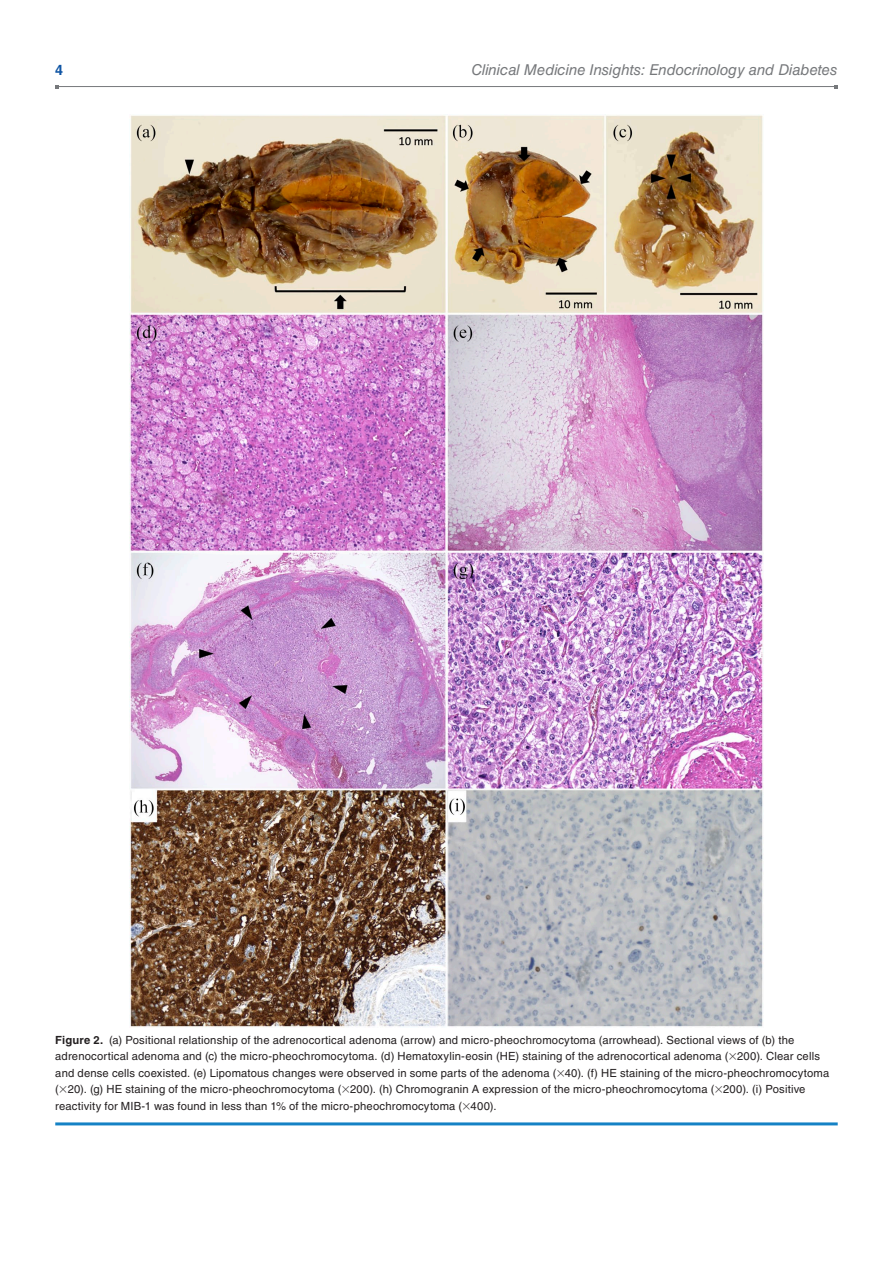
<style>
.page{position:relative;width:893px;height:1263px;background:#fff}
.page>*{position:absolute;margin:0;border:0;box-sizing:border-box;transform-origin:0 0}
.t1{font:italic 15px "Helvetica LT Std";letter-spacing:-.005em;color:#76787b}
.t2{font:700 14.25px "Helvetica LT Std";color:#1055a4}
.t3{font:11.25px/16.5px "Helvetica LT Std";letter-spacing:.015em;color:#231f20}
.s1{font-weight:700}
</style>
<div class="page">
<hr style="left:57px;top:86px;width:779px;height:1px;background:#76787b">
<hr style="left:55px;top:1122px;width:783px;height:3px;background:#1582c5">
<img style="left:130px;top:115px;width:633px;height:912px">
<p class="t2" style="left:55px;top:61px;width:9px">4</p>
<h1 class="t1" style="left:471px;top:61px;width:368px">Clinical Medicine Insights: Endocrinology and Diabetes</h1>
<p class="t3" style="left:55px;top:1031px;width:775px"><span class="s1">Figure 2.</span> (a) Positional relationship of the adrenocortical adenoma (arrow) and micro-pheochromocytoma (arrowhead). Sectional views of (b) the adrenocortical adenoma and (c) the micro-pheochromocytoma. (d) Hematoxylin-eosin (HE) staining of the adrenocortical adenoma ( 200). Clear cells and dense cells coexisted. (e) Lipomatous changes were observed in some parts of the adenoma ( 40). (f) HE staining of the micro-pheochromocytoma ( 20). (g) HE staining of the micro-pheochromocytoma ( 200). (h) Chromogranin A expression of the micro-pheochromocytoma ( 200). (i) Positive reactivity for MIB-1 was found in less than 1% of the micro-pheochromocytoma ( 400).</p>
</div>
